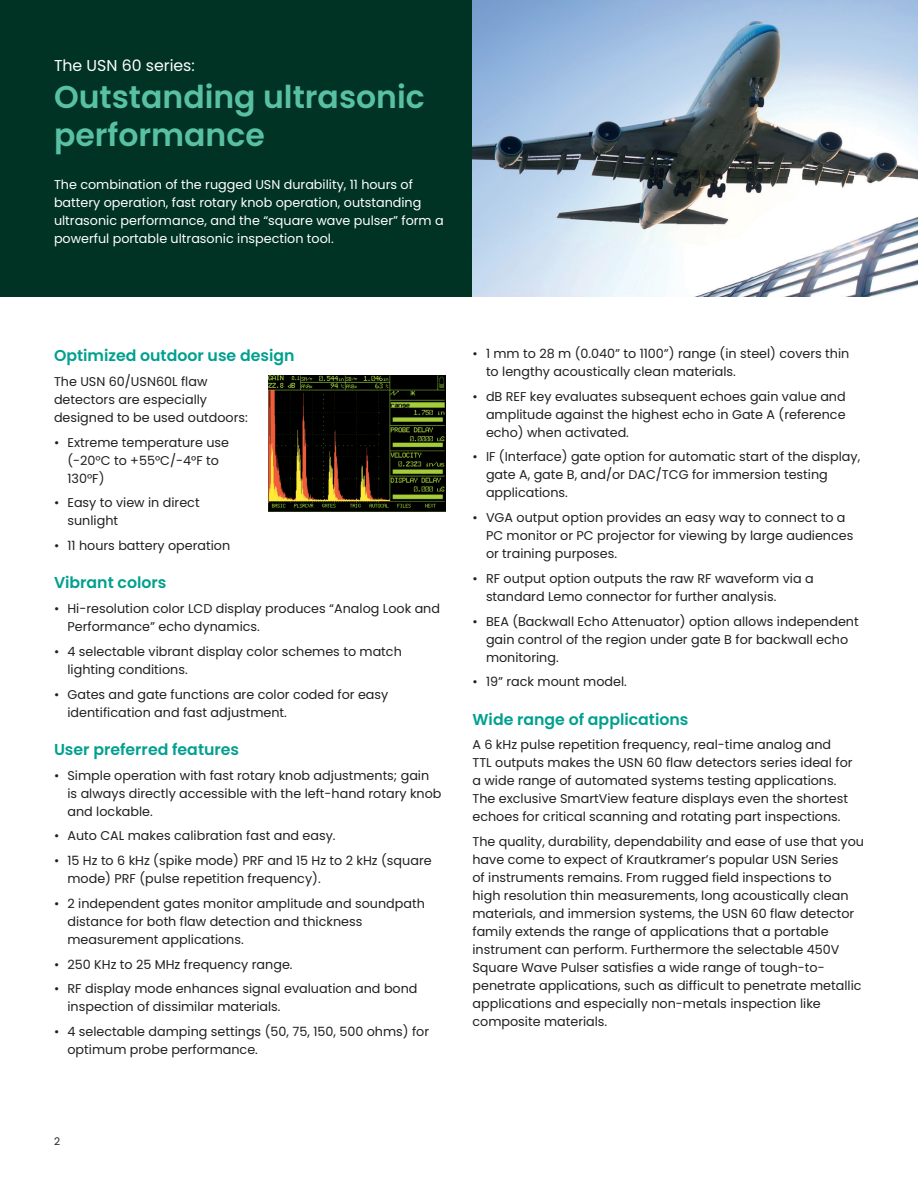
<style>
.page{position:relative;width:918px;height:1188px;background:#fff}
.page>*{position:absolute;margin:0;border:0;box-sizing:border-box;transform-origin:0 0}
._10_5pt-body_subhead{font:600 31.5px/37.8px "Poppins";color:#59c1a3}
._10_5pt-body_subhead-2{font:600 15.75px "Poppins";color:#00a08f}
._10_5pt-body_subhead-3{font:15.75px "Poppins";color:#fff}
._8_5pt-body_text{font:12.75px/18px "Poppins";color:#231f20}
._21pt-subhead{font:12.75px/18px "Poppins";color:#fff}
.t1{font:10.5px "Poppins";color:#231f20}
</style>
<div class="page">
<div style="left:0;top:0;width:472px;height:297px;background:#003323"></div>
<img style="left:472px;top:0;width:446px;height:297px">
<img style="left:269px;top:376px;width:177px;height:135px">
<p class="_10_5pt-body_subhead-3" style="left:54px;top:56px;width:142px">The USN 60 series:</p>
<p class="_10_5pt-body_subhead" style="left:54px;top:79px;width:372px">Outstanding ultrasonic performance</p>
<p class="_21pt-subhead" style="left:54px;top:175px;width:391px">The combination of the rugged USN durability, 11 hours of battery operation, fast rotary knob operation, outstanding ultrasonic performance, and the “square wave pulser” form a powerful portable ultrasonic inspection tool.</p>
<p class="_10_5pt-body_subhead-2" style="left:54px;top:346px;width:242px">Optimized outdoor use design</p>
<p class="_8_5pt-body_text" style="left:54px;top:372px;width:195px">The USN 60/USN60L flaw detectors are especially designed to be used outdoors:</p>
<p class="_8_5pt-body_text" style="left:68px;top:433px;width:163px;text-indent:-14px">• Extreme temperature use (-20°C to +55°C/-4°F to<br>130°F)</p>
<p class="_8_5pt-body_text" style="left:68px;top:494px;width:134px;text-indent:-14px">• Easy to view in direct sunlight</p>
<p class="_8_5pt-body_text" style="left:54px;top:537px;width:178px">• 11 hours battery operation</p>
<p class="_10_5pt-body_subhead-2" style="left:54px;top:574px;width:114px">Vibrant colors</p>
<p class="_8_5pt-body_text" style="left:68px;top:600px;width:374px;text-indent:-14px">• Hi-resolution color LCD display produces “Analog Look and<br>Performance” echo dynamics.</p>
<p class="_8_5pt-body_text" style="left:68px;top:642px;width:336px;text-indent:-14px">• 4 selectable vibrant display color schemes to match lighting conditions.</p>
<p class="_8_5pt-body_text" style="left:68px;top:685px;width:322px;text-indent:-14px">• Gates and gate functions are color coded for easy identification and fast adjustment.</p>
<p class="_10_5pt-body_subhead-2" style="left:54px;top:740px;width:187px">User preferred features</p>
<p class="_8_5pt-body_text" style="left:68px;top:766px;width:376px;text-indent:-14px">• Simple operation with fast rotary knob adjustments; gain is always directly accessible with the left-hand rotary knob and lockable.</p>
<p class="_8_5pt-body_text" style="left:54px;top:827px;width:283px">• Auto CAL makes calibration fast and easy.</p>
<p class="_8_5pt-body_text" style="left:68px;top:852px;width:366px;text-indent:-14px">• 15 Hz to 6 kHz (spike mode) PRF and 15 Hz to 2 kHz (square mode) PRF (pulse repetition frequency).</p>
<p class="_8_5pt-body_text" style="left:68px;top:894px;width:359px;text-indent:-14px">• 2 independent gates monitor amplitude and soundpath distance for both flaw detection and thickness measurement applications.</p>
<p class="_8_5pt-body_text" style="left:54px;top:955px;width:240px">• 250 KHz to 25 MHz frequency range.</p>
<p class="_8_5pt-body_text" style="left:68px;top:980px;width:352px;text-indent:-14px">• RF display mode enhances signal evaluation and bond inspection of dissimilar materials.</p>
<p class="_8_5pt-body_text" style="left:68px;top:1023px;width:363px;text-indent:-14px">• 4 selectable damping settings (50, 75, 150, 500 ohms) for optimum probe performance.</p>
<p class="_8_5pt-body_text" style="left:486px;top:345px;width:365px;text-indent:-14px">• 1 mm to 28 m (0.040” to 1100”) range (in steel) covers thin to lengthy acoustically clean materials.</p>
<p class="_8_5pt-body_text" style="left:486px;top:387px;width:361px;text-align:justify;text-indent:-14px">• dB REF key evaluates subsequent echoes gain value and amplitude against the highest echo in Gate A (reference echo) when activated.</p>
<p class="_8_5pt-body_text" style="left:486px;top:448px;width:376px;text-indent:-14px">• IF (Interface) gate option for automatic start of the display, gate A, gate B, and/or DAC/TCG for immersion testing applications.</p>
<p class="_8_5pt-body_text" style="left:486px;top:509px;width:369px;text-indent:-14px">• VGA output option provides an easy way to connect to a<br>PC monitor or PC projector for viewing by large audiences or training purposes.</p>
<p class="_8_5pt-body_text" style="left:486px;top:570px;width:329px;text-indent:-14px">• RF output option outputs the raw RF waveform via a standard Lemo connector for further analysis.</p>
<p class="_8_5pt-body_text" style="left:486px;top:612px;width:374px;text-indent:-14px">• BEA (Backwall Echo Attenuator) option allows independent gain control of the region under gate B for backwall echo monitoring.</p>
<p class="_8_5pt-body_text" style="left:472px;top:673px;width:156px">• 19” rack mount model.</p>
<p class="_10_5pt-body_subhead-2" style="left:472px;top:710px;width:217px">Wide range of applications</p>
<p class="_8_5pt-body_text" style="left:472px;top:736px;width:382px">A 6 kHz pulse repetition frequency, real-time analog and TTL outputs makes the USN 60 flaw detectors series ideal for a wide range of automated systems testing applications.<br>The exclusive SmartView feature displays even the shortest echoes for critical scanning and rotating part inspections.</p>
<p class="_8_5pt-body_text" style="left:472px;top:833px;width:393px">The quality, durability, dependability and ease of use that you have come to expect of Krautkramer’s popular USN Series<br>of instruments remains. From rugged field inspections to<br>high resolution thin measurements, long acoustically clean materials, and immersion systems, the USN 60 flaw detector family extends the range of applications that a portable instrument can perform. Furthermore the selectable 450V Square Wave Pulser satisfies a wide range of tough-to&shy;penetrate applications, such as difficult to penetrate metallic applications and especially non-metals inspection like composite materials.</p>
<p class="t1" style="left:54px;top:1135px;width:8px">2</p>
</div>
